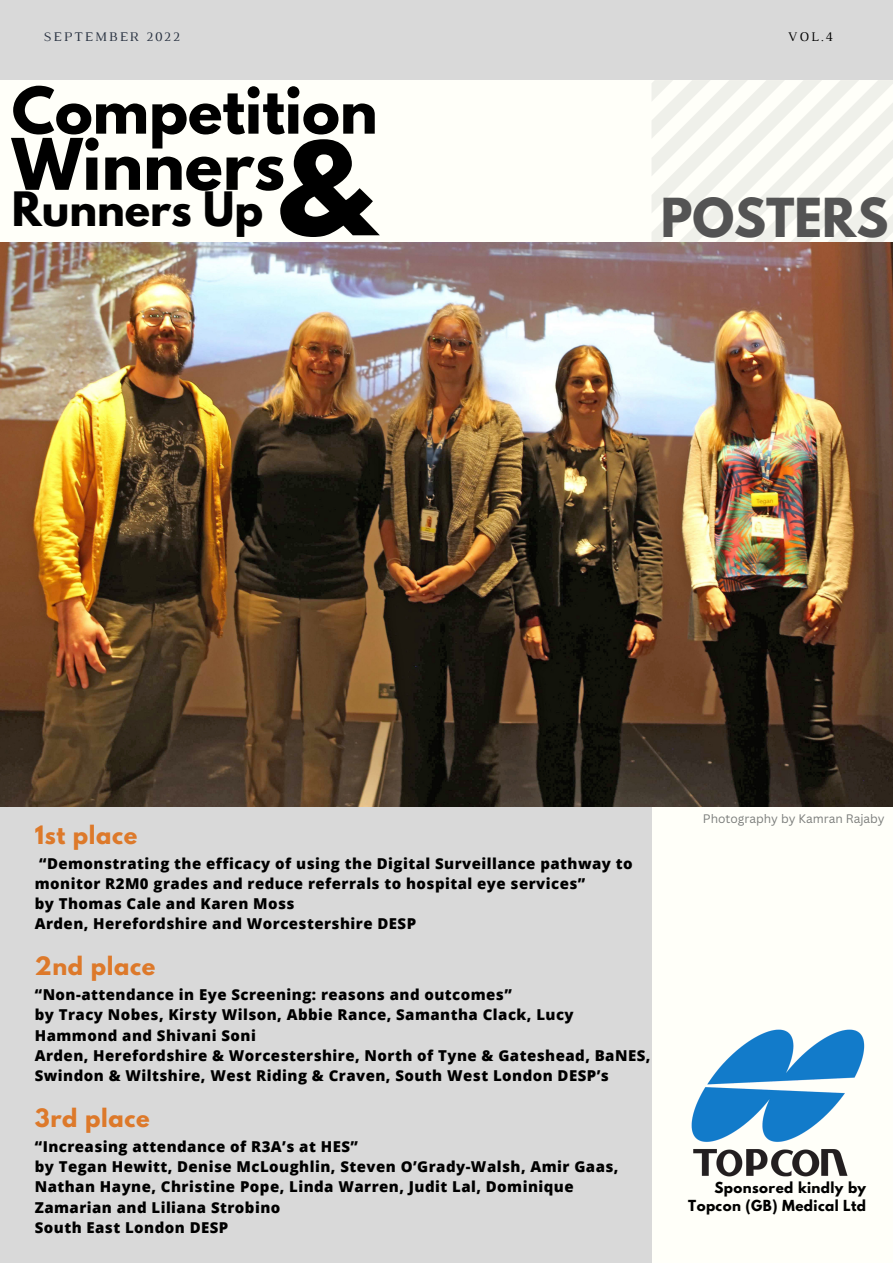
<style>
.page{position:relative;width:893px;height:1264px;background:#fff}
.page>*{position:absolute;margin:0;border:0;box-sizing:border-box;transform-origin:0 0}
.t1{font:700 114.3px "League Spartan";color:#000}
.t2{font:700 63px "League Spartan";color:#000}
.t3{font:700 57.15px "League Spartan";color:#000}
.t4{font:700 47.55px "League Spartan";color:#545454}
.t5{font:700 42px "League Spartan";color:#000}
.t6{font:700 22.5px "League Spartan";letter-spacing:.03em;color:#dd792a}
.t7{font:800 15px/20.2px "Open Sans";letter-spacing:.03em;color:#000}
.t8{font:700 13.5px/18px "League Spartan";letter-spacing:.03em;color:#000;text-align:right}
.t9{font:13.5px "Luthier";letter-spacing:.14em;color:#293241}
.t10{font:13.5px "Luthier";color:#000}
.t11{font:12px "Canva Sans";color:#7b7d7b}
</style>
<div class="page">
<div style="left:0;top:0;width:892px;height:1262px;background:#fffff9"></div>
<div style="left:0;top:0;width:892px;height:80px;background:#d9d9d9"></div>
<svg style="left:652px;top:80px;width:240px;height:162px"></svg>
<img style="left:0;top:242px;width:892px;height:564px">
<img style="left:691px;top:1029px;width:174px;height:148px">
<div style="left:0;top:806px;width:651px;height:456px;background:#d9d9d9"></div>
<p class="t9" style="left:44px;top:32px;width:138px">SEPTEMBER 2022</p>
<p class="t10" style="left:787px;top:32px;width:47px">VOL.4</p>
<h3 class="t3" style="left:12px;top:82px;width:367px">Competition</h3>
<h2 class="t2" style="left:12px;top:133px;width:275px">Winners</h2>
<h3 class="t5" style="left:12px;top:188px;width:253px">Runners Up</h3>
<h1 class="t1" style="left:277px;top:132px;width:97px">&amp;</h1>
<h3 class="t4" style="left:660px;top:194px;width:229px">POSTERS</h3>
<h3 class="t6" style="left:35px;top:823px;width:104px">1st place</h3>
<p class="t7" style="left:35px;top:852px;width:599px">“Demonstrating the efficacy of using the Digital Surveillance pathway to monitor R2M0 grades and reduce referrals to hospital eye services”<br>by Thomas Cale and Karen Moss<br>Arden, Herefordshire and Worcestershire DESP</p>
<h3 class="t6" style="left:35px;top:955px;width:122px">2nd place</h3>
<p class="t7" style="left:35px;top:984px;width:617px">“Non-attendance in Eye Screening: reasons and outcomes”<br>by Tracy Nobes, Kirsty Wilson, Abbie Rance, Samantha Clack, Lucy Hammond and Shivani Soni<br>Arden, Herefordshire &amp; Worcestershire, North of Tyne &amp; Gateshead, BaNES, Swindon &amp; Wiltshire, West Riding &amp; Craven, South West London DESP’s</p>
<h3 class="t6" style="left:35px;top:1106px;width:116px">3rd place</h3>
<p class="t7" style="left:35px;top:1135px;width:585px">“Increasing attendance of R3A’s at HES”<br>by Tegan Hewitt, Denise McLoughlin, Steven O’Grady-Walsh, Amir Gaas, Nathan Hayne, Christine Pope, Linda Warren, Judit Lal, Dominique Zamarian and Liliana Strobino<br>South East London DESP</p>
<p class="t11" style="left:702px;top:809px;width:183px">Photography by Kamran Rajaby</p>
<p class="t8" style="left:688px;top:1180px;width:179px">Sponsored kindly by<br>Topcon (GB) Medical Ltd</p>
</div>
